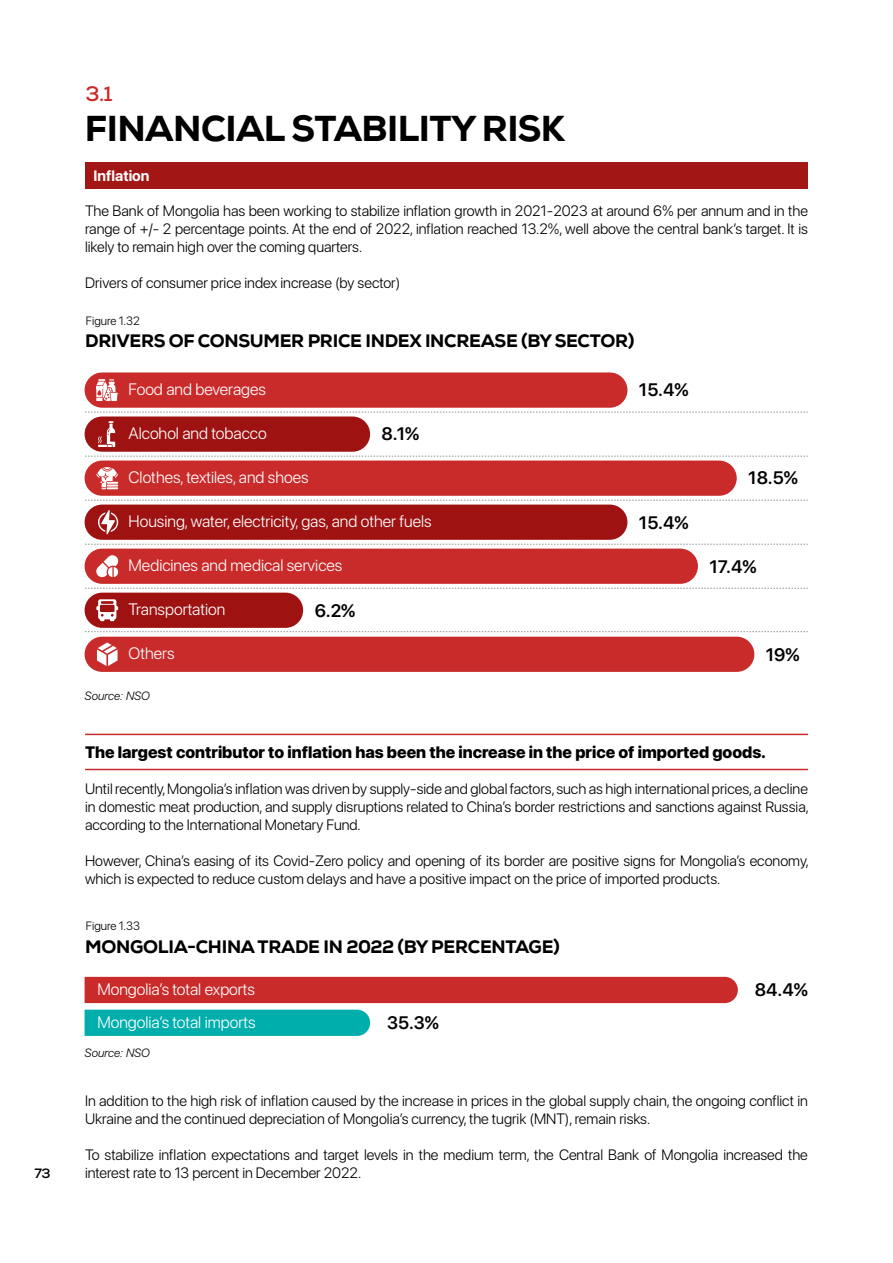
<style>
.page{position:relative;width:893px;height:1263px;background:#fff}
.page>*{position:absolute;margin:0;border:0;box-sizing:border-box;transform-origin:0 0}
.t1{font:800 36px "Nexa";letter-spacing:-.015em;color:#000}
.t2{font:700 21px "Nexa";color:#c92b2b}
.t3{font:800 18px "Nexa";letter-spacing:-.015em;color:#000}
.t4{font:600 18px "SF Pro Display";color:#000}
.t5{font:300 16.5px "SF Pro Display";color:#fff}
.t6{font:800 16.5px "SF Pro Display";color:#000}
.t7{font:300 15px/18px "SF Pro Display";color:#000}
.t8{font:700 15px "SF Pro Display";color:#fff}
.t9{font:700 13.5px "Nexa";color:#000}
.t10{font:300 12px "SF Pro Display";color:#000}
.t11{font:italic 300 12px "SF Pro Display";color:#000}
</style>
<div class="page">
<div style="left:85px;top:162px;width:723px;height:27px;background:#a21615"></div>
<hr style="left:85px;top:769px;width:723px;height:1px;background:#c92b2c">
<hr style="left:85px;top:734px;width:723px;height:1px;background:#c92b2c">
<div style="left:85px;top:372px;width:542px;height:36px;background:#c92b2b;border-radius:18px"></div>
<div style="left:85px;top:977px;width:653px;height:26px;background:#c92b2b"></div>
<div style="left:85px;top:460px;width:652px;height:36px;background:#c92b2b;border-radius:18px"></div>
<div style="left:85px;top:505px;width:542px;height:35px;background:#9e1212;border-radius:18px"></div>
<div style="left:85px;top:549px;width:613px;height:35px;background:#c92b2b;border-radius:18px"></div>
<div style="left:85px;top:593px;width:218px;height:35px;background:#9e1212;border-radius:18px"></div>
<div style="left:85px;top:637px;width:669px;height:35px;background:#c92b2b;border-radius:18px"></div>
<div style="left:85px;top:416px;width:285px;height:36px;background:#9e1212;border-radius:18px"></div>
<div style="left:85px;top:1010px;width:285px;height:26px;background:#00aeac"></div>
<svg style="left:85px;top:412px;width:723px;height:1px"></svg>
<svg style="left:85px;top:456px;width:723px;height:1px"></svg>
<svg style="left:85px;top:500px;width:723px;height:1px"></svg>
<svg style="left:85px;top:544px;width:723px;height:1px"></svg>
<svg style="left:85px;top:588px;width:723px;height:1px"></svg>
<svg style="left:85px;top:631px;width:723px;height:1px"></svg>
<svg style="left:96px;top:379px;width:22px;height:22px"></svg>
<svg style="left:98px;top:421px;width:17px;height:26px"></svg>
<svg style="left:96px;top:467px;width:22px;height:22px"></svg>
<svg style="left:96px;top:599px;width:22px;height:22px"></svg>
<svg style="left:96px;top:555px;width:22px;height:22px"></svg>
<svg style="left:98px;top:510px;width:20px;height:24px"></svg>
<svg style="left:97px;top:642px;width:21px;height:24px"></svg>
<p class="t9" style="left:34px;top:1164px;width:18px">73</p>
<h2 class="t2" style="left:86px;top:80px;width:29px">3.1</h2>
<h1 class="t1" style="left:85px;top:106px;width:482px">FINANCIAL STABILITY RISK</h1>
<p class="t8" style="left:94px;top:167px;width:57px">Inflation</p>
<p class="t7" style="left:85px;top:202px;width:724px;text-align:justify">The Bank of Mongolia has been working to stabilize inflation growth in 2021-2023 at around 6% per annum and in the range of +/- 2 percentage points. At the end of 2022, inflation reached 13.2%, well above the central bank’s target. It is likely to remain high over the coming quarters.</p>
<p class="t7" style="left:85px;top:274px;width:317px">Drivers of consumer price index increase (by sector)</p>
<p class="t10" style="left:86px;top:314px;width:55px">Figure 1.32</p>
<p class="t3" style="left:85px;top:329px;width:551px">DRIVERS OF CONSUMER PRICE INDEX INCREASE (BY SECTOR)</p>
<p class="t5" style="left:129px;top:380px;width:139px">Food and beverages</p>
<p class="t5" style="left:129px;top:424px;width:140px">Alcohol and tobacco</p>
<p class="t4" style="left:382px;top:421px;width:39px">8.1%</p>
<p class="t5" style="left:129px;top:468px;width:182px">Clothes, textiles, and shoes</p>
<p class="t5" style="left:129px;top:512px;width:305px">Housing, water, electricity, gas, and other fuels</p>
<p class="t5" style="left:129px;top:556px;width:215px">Medicines and medical services</p>
<p class="t5" style="left:129px;top:600px;width:98px">Transportation</p>
<p class="t5" style="left:129px;top:644px;width:48px">Others</p>
<p class="t4" style="left:315px;top:597px;width:42px">6.2%</p>
<p class="t11" style="left:85px;top:688px;width:67px">Source: NSO</p>
<p class="t4" style="left:639px;top:377px;width:51px">15.4%</p>
<p class="t4" style="left:639px;top:509px;width:51px">15.4%</p>
<p class="t4" style="left:748px;top:465px;width:51px">18.5%</p>
<p class="t4" style="left:709px;top:553px;width:49px">17.4%</p>
<p class="t4" style="left:766px;top:641px;width:35px">19%</p>
<p class="t6" style="left:85px;top:742px;width:682px">The largest contributor to inflation has been the increase in the price of imported goods.</p>
<p class="t7" style="left:85px;top:780px;width:725px;text-align:justify">Until recently, Mongolia’s inflation was driven by supply-side and global factors, such as high international prices, a decline in domestic meat production, and supply disruptions related to China’s border restrictions and sanctions against Russia, according to the International Monetary Fund.</p>
<p class="t7" style="left:85px;top:852px;width:725px">However, China’s easing of its Covid-Zero policy and opening of its border are positive signs for Mongolia’s economy, which is expected to reduce custom delays and have a positive impact on the price of imported products.</p>
<p class="t10" style="left:86px;top:919px;width:56px">Figure 1.33</p>
<p class="t3" style="left:85px;top:935px;width:476px">MONGOLIA-CHINA TRADE IN 2022 (BY PERCENTAGE)</p>
<p class="t5" style="left:97px;top:979px;width:159px">Mongolia’s total exports</p>
<p class="t5" style="left:97px;top:1012px;width:160px">Mongolia’s total imports</p>
<p class="t11" style="left:85px;top:1046px;width:67px">Source: NSO</p>
<p class="t4" style="left:387px;top:1010px;width:53px">35.3%</p>
<p class="t4" style="left:755px;top:977px;width:55px">84.4%</p>
<p class="t7" style="left:85px;top:1092px;width:724px">In addition to the high risk of inflation caused by the increase in prices in the global supply chain, the ongoing conflict in<br>Ukraine and the continued depreciation of Mongolia’s currency, the tugrik (MNT), remain risks.</p>
<p class="t7" style="left:85px;top:1146px;width:724px">To stabilize inflation expectations and target levels in the medium term, the Central Bank of Mongolia increased the interest rate to 13 percent in December 2022.</p>
</div>
